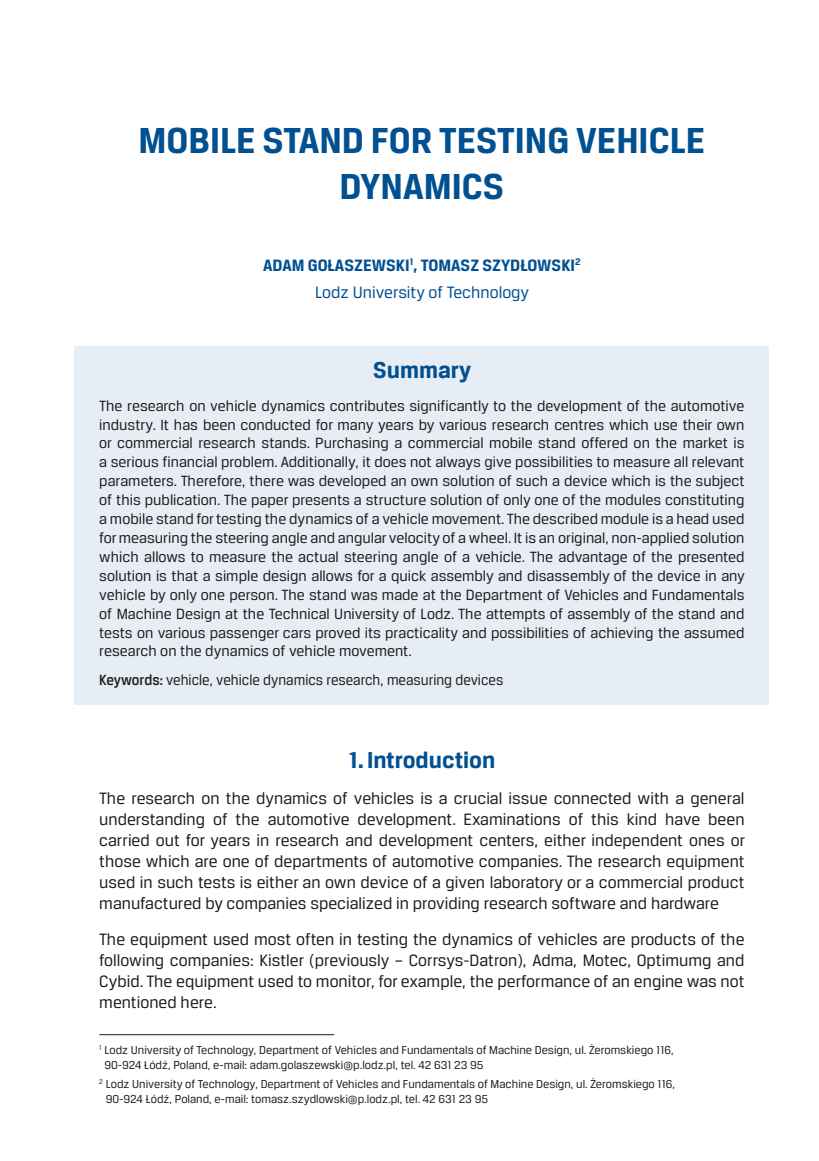
<style>
.page{position:relative;width:819px;height:1161px;background:#fff}
.page>*{position:absolute;margin:0;border:0;box-sizing:border-box;transform-origin:0 0}
.t1{font:700 38.5px/46.2px "Breuer Text";color:#005092;text-align:center}
.rozdzial_maly_ang{font:700 24.5px "Breuer Text";color:#005092}
.podstawowy_ang{font:17.5px/21px "Breuer Text";color:#1d1d1b;text-align:justify}
.podst_ang{font:700 17.5px "Breuer Text";color:#005092}
.podst_ang-2{font:17.5px "Breuer Text";color:#005092}
.streszcz_ang{font:15.75px/18.9px "Breuer Text";color:#1d1d1b;text-align:justify}
.streszcz_pol{font:15.75px "Breuer Text";color:#1d1d1b;scale:.94 1}
.przypisy{font:12.25px/14.7px "Breuer Text";color:#1d1d1b}
.s1{font-weight:500}
</style>
<div class="page">
<div style="left:74px;top:346px;width:695px;height:358px;background:#e6edf4"></div>
<hr style="left:99px;top:1034px;width:235px;height:1px;background:#1d1d1b">
<p class="t1" style="left:138px;top:117px;width:568px">MOBILE STAND FOR TESTING VEHICLE<br>DYNAMICS</p>
<p class="podst_ang" style="left:263px;top:255px;width:319px">ADAM GOŁASZEWSKI<sup>1</sup>, TOMASZ SZYDŁOWSKI<sup>2</sup></p>
<p class="podst_ang-2" style="left:315px;top:283px;width:216px">Lodz University of Technology</p>
<p class="rozdzial_maly_ang" style="left:373px;top:356px;width:100px">Summary</p>
<p class="streszcz_ang" style="left:99px;top:396px;width:647px">The research on vehicle dynamics contributes significantly to the development of the automotive industry. It has been conducted for many years by various research centres which use their own or commercial research stands. Purchasing a commercial mobile stand offered on the market is a serious financial problem. Additionally, it does not always give possibilities to measure all relevant parameters. Therefore, there was developed an own solution of such a device which is the subject of this publication. The paper presents a structure solution of only one of the modules constituting a mobile stand for testing the dynamics of a vehicle movement. The described module is a head used for measuring the steering angle and angular velocity of a wheel. It is an original, non-applied solution which allows to measure the actual steering angle of a vehicle. The advantage of the presented solution is that a simple design allows for a quick assembly and disassembly of the device in any vehicle by only one person. The stand was made at the Department of Vehicles and Fundamentals of Machine Design at the Technical University of Lodz. The attempts of assembly of the stand and tests on various passenger cars proved its practicality and possibilities of achieving the assumed research on the dynamics of vehicle movement.</p>
<p class="streszcz_pol" style="left:99px;top:672px;width:431px"><span class="s1">Keywords:</span> vehicle, vehicle dynamics research, measuring devices</p>
<p class="rozdzial_maly_ang" style="left:348px;top:747px;width:148px">1. Introduction</p>
<p class="podstawowy_ang" style="left:99px;top:788px;width:647px">The research on the dynamics of vehicles is a crucial issue connected with a general understanding of the automotive development. Examinations of this kind have been carried out for years in research and development centers, either independent ones or those which are one of departments of automotive companies. The research equipment used in such tests is either an own device of a given laboratory or a commercial product manufactured by companies specialized in providing research software and hardware</p>
<p class="podstawowy_ang" style="left:99px;top:929px;width:646px">The equipment used most often in testing the dynamics of vehicles are products of the following companies: Kistler (previously – Corrsys-Datron), Adma, Motec, Optimumg and Cybid. The equipment used to monitor, for example, the performance of an engine was not mentioned here.</p>
<p class="przypisy" style="left:104px;top:1042px;width:571px;text-indent:-5px"><sup>1</sup> Lodz University of Technology, Department of Vehicles and Fundamentals of Machine Design, ul. Żeromskiego 116,<br>90-924 Łódź, Poland, e-mail: adam.golaszewski@p.lodz.pl, tel. 42 631 23 95</p>
<p class="przypisy" style="left:106px;top:1077px;width:571px;text-indent:-6px"><sup>2</sup> Lodz University of Technology, Department of Vehicles and Fundamentals of Machine Design, ul. Żeromskiego 116,<br>90-924 Łódź, Poland, e-mail: tomasz.szydlowski@p.lodz.pl, tel. 42 631 23 95</p>
</div>
